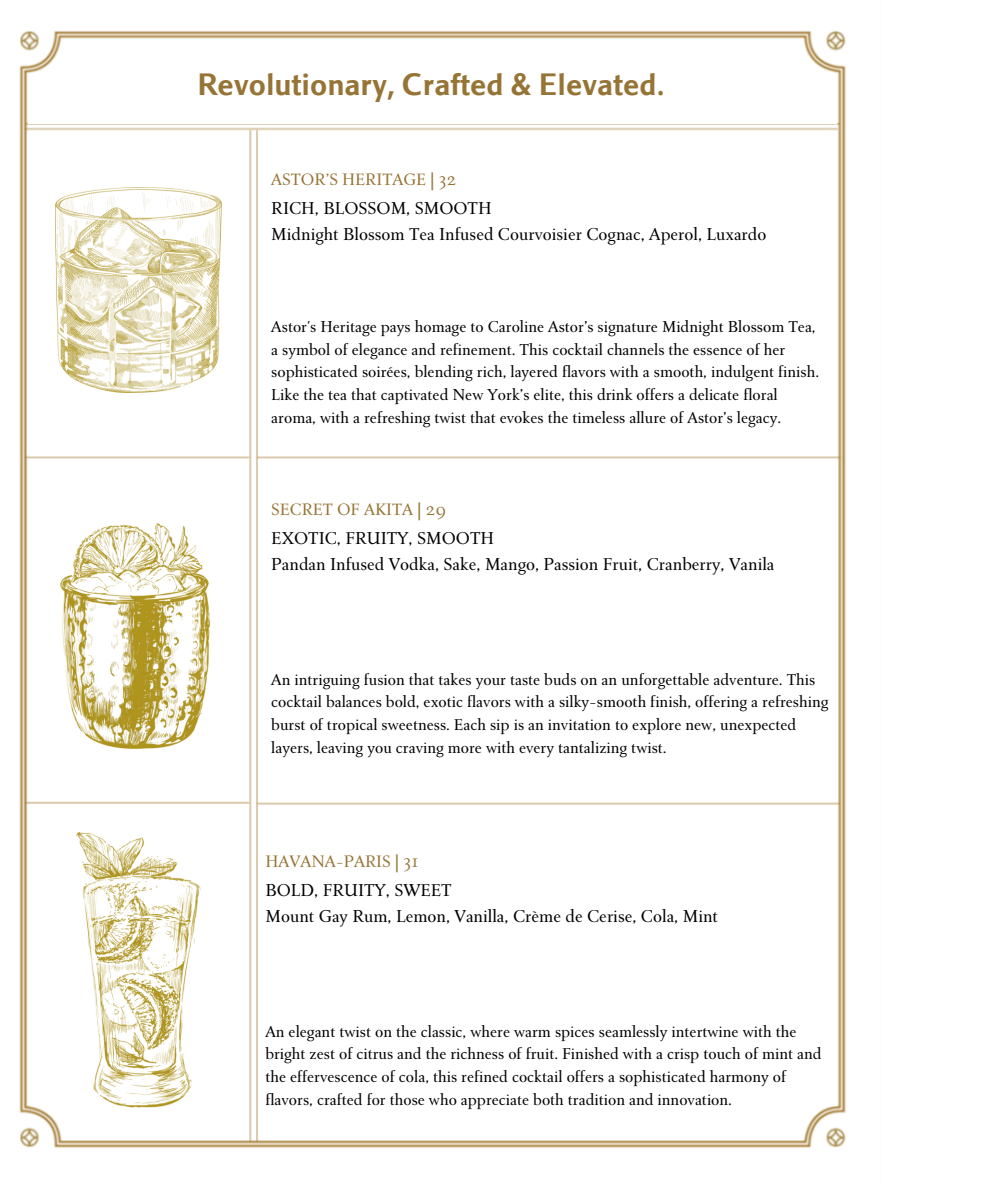
<style>
.page{position:relative;width:1008px;height:1181px;background:#fff}
.page>*{position:absolute;margin:0;border:0;box-sizing:border-box;transform-origin:0 0}
.t1{font:700 30px "Marriott";color:#967435}
.t2{font:18.6px/25.4px "Roos St Regis Display";color:#000}
.t3{font:17.8px "Roos St Regis Display";color:#967435}
.t4{font:17px/22.6px "Roos St Regis Display";color:#000}
</style>
<div class="page">
<img style="left:19px;top:31px;width:827px;height:1117px">
<div style="left:63px;top:43px;width:740px;height:81px;background:#fff"></div>
<div style="left:28px;top:75px;width:809px;height:49px;background:#fff"></div>
<div style="left:259px;top:133px;width:577px;height:323px;background:#fff"></div>
<div style="left:260px;top:461px;width:577px;height:340px;background:#fff"></div>
<div style="left:260px;top:808px;width:577px;height:298px;background:#fff"></div>
<div style="left:260px;top:1088px;width:543px;height:50px;background:#fff"></div>
<div style="left:28px;top:805px;width:220px;height:299px;background:#fff"></div>
<div style="left:63px;top:1088px;width:185px;height:50px;background:#fff"></div>
<div style="left:28px;top:461px;width:221px;height:338px;background:#fff"></div>
<div style="left:28px;top:132px;width:220px;height:323px;background:#fff"></div>
<img style="left:61px;top:523px;width:149px;height:226px">
<img style="left:76px;top:832px;width:125px;height:276px">
<img style="left:55px;top:187px;width:167px;height:206px">
<h1 class="t1" style="left:197px;top:64px;width:469px">Revolutionary, Crafted &amp; Elevated.</h1>
<p class="t3" style="left:271px;top:169px;width:186px">ASTOR’S HERITAGE | 32</p>
<p class="t2" style="left:271px;top:196px;width:497px">RICH, BLOSSOM, SMOOTH<br>Midnight Blossom Tea Infused Courvoisier Cognac, Aperol, Luxardo</p>
<p class="t4" style="left:271px;top:316px;width:549px">Astor's Heritage pays homage to Caroline Astor’s signature Midnight Blossom Tea, a symbol of elegance and refinement. This cocktail channels the essence of her sophisticated soirées, blending rich, layered flavors with a smooth, indulgent finish.<br>Like the tea that captivated New York’s elite, this drink offers a delicate floral aroma, with a refreshing twist that evokes the timeless allure of Astor’s legacy.</p>
<p class="t3" style="left:271px;top:499px;width:176px">SECRET OF AKITA | 29</p>
<p class="t2" style="left:271px;top:526px;width:505px">EXOTIC, FRUITY, SMOOTH<br>Pandan Infused Vodka, Sake, Mango, Passion Fruit, Cranberry, Vanila</p>
<p class="t4" style="left:271px;top:668px;width:559px">An intriguing fusion that takes your taste buds on an unforgettable adventure. This cocktail balances bold, exotic flavors with a silky-smooth finish, offering a refreshing burst of tropical sweetness. Each sip is an invitation to explore new, unexpected layers, leaving you craving more with every tantalizing twist.</p>
<p class="t3" style="left:265px;top:851px;width:155px">HAVANA-PARIS | 31</p>
<p class="t2" style="left:265px;top:878px;width:454px">BOLD, FRUITY, SWEET<br>Mount Gay Rum, Lemon, Vanilla, Crème de Cerise, Cola, Mint</p>
<p class="t4" style="left:265px;top:1020px;width:558px">An elegant twist on the classic, where warm spices seamlessly intertwine with the bright zest of citrus and the richness of fruit. Finished with a crisp touch of mint and the effervescence of cola, this refined cocktail offers a sophisticated harmony of flavors, crafted for those who appreciate both tradition and innovation.</p>
</div>
